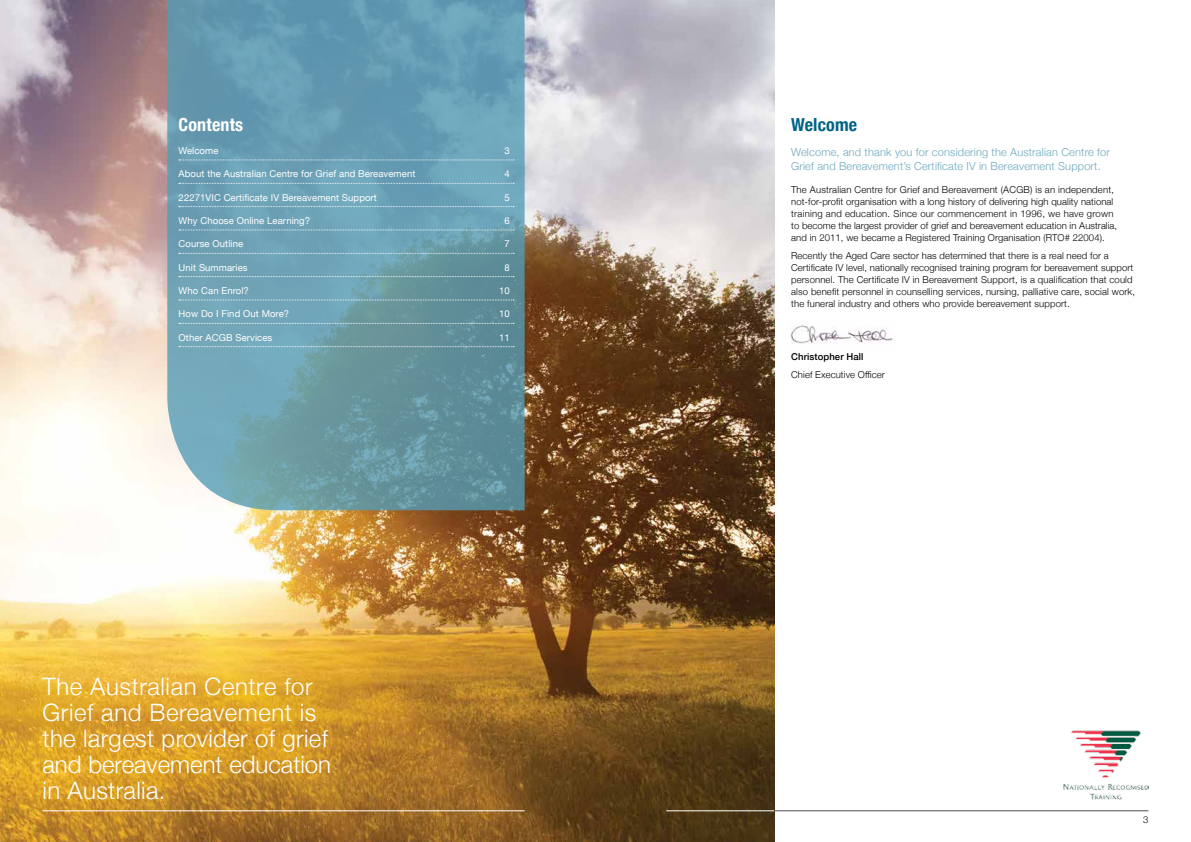
<style>
.page{position:relative;width:1191px;height:842px;background:#fff}
.page>*{position:absolute;margin:0;border:0;box-sizing:border-box;transform-origin:0 0}
.t1{font:300 24px/26px "Helvetica Neue";letter-spacing:.015em;color:#fff}
.t2{font:700 condensed 18px "Helvetica Neue";letter-spacing:.01em;color:#fff}
.t3{font:700 condensed 18px "Helvetica Neue";letter-spacing:.01em;color:#006385}
.t4{font:300 11px/14px "Helvetica Neue";letter-spacing:.015em;color:#6ca8be}
.t5{font:300 9.5px/12px "Helvetica Neue";letter-spacing:.01em;color:#000}
.t6{font:9.5px "Helvetica Neue";letter-spacing:.01em;color:#fff}
.t7{font:500 9.5px "Helvetica Neue";letter-spacing:.01em;color:#000}
</style>
<div class="page">
<img style="left:0;top:0;width:774px;height:842px">
<hr style="left:774px;top:810px;width:374px;height:1px;background:#4d4d4f">
<hr style="left:43px;top:810px;width:481px;height:1px;background:#fff">
<hr style="left:666px;top:810px;width:108px;height:1px;background:#fff">
<svg style="left:167px;top:0;width:357px;height:510px;background:#6b9dae"></svg>
<svg style="left:179px;top:160px;width:335px;height:1px"></svg>
<svg style="left:179px;top:183px;width:335px;height:1px"></svg>
<svg style="left:179px;top:206px;width:335px;height:1px"></svg>
<svg style="left:179px;top:230px;width:335px;height:1px"></svg>
<svg style="left:179px;top:253px;width:335px;height:1px"></svg>
<svg style="left:179px;top:276px;width:335px;height:1px"></svg>
<svg style="left:179px;top:300px;width:335px;height:1px"></svg>
<svg style="left:179px;top:323px;width:335px;height:1px"></svg>
<svg style="left:179px;top:346px;width:335px;height:1px"></svg>
<img style="left:1063px;top:731px;width:85px;height:68px">
<img style="left:791px;top:325px;width:103px;height:19px">
<h2 class="t2" style="left:179px;top:109px;width:66px">Contents</h2>
<p class="t6" style="left:179px;top:144px;width:41px">Welcome</p>
<p class="t6" style="left:504px;top:144px;width:7px">3</p>
<p class="t6" style="left:179px;top:167px;width:238px">About the Australian Centre for Grief and Bereavement</p>
<p class="t6" style="left:504px;top:167px;width:7px">4</p>
<p class="t6" style="left:179px;top:190px;width:200px">22271VIC Certificate IV Bereavement Support</p>
<p class="t6" style="left:504px;top:190px;width:7px">5</p>
<p class="t6" style="left:179px;top:214px;width:133px">Why Choose Online Learning?</p>
<p class="t6" style="left:504px;top:214px;width:7px">6</p>
<p class="t6" style="left:179px;top:237px;width:66px">Course Outline</p>
<p class="t6" style="left:504px;top:237px;width:7px">7</p>
<p class="t6" style="left:179px;top:260px;width:70px">Unit Summaries</p>
<p class="t6" style="left:504px;top:260px;width:7px">8</p>
<p class="t6" style="left:179px;top:284px;width:72px">Who Can Enrol?</p>
<p class="t6" style="left:499px;top:284px;width:12px">10</p>
<p class="t6" style="left:179px;top:307px;width:112px">How Do I Find Out More?</p>
<p class="t6" style="left:499px;top:307px;width:12px">10</p>
<p class="t6" style="left:179px;top:331px;width:95px">Other ACGB Services</p>
<p class="t6" style="left:499px;top:331px;width:12px">11</p>
<h1 class="t1" style="left:43px;top:672px;width:290px">The Australian Centre for<br>Grief and Bereavement is the largest provider of grief and bereavement education in Australia.</h1>
<h2 class="t3" style="left:791px;top:109px;width:68px">Welcome</h2>
<p class="t4" style="left:791px;top:144px;width:320px">Welcome, and thank you for considering the Australian Centre for<br>Grief and Bereavement’s Certificate IV in Bereavement Support.</p>
<p class="t5" style="left:791px;top:183px;width:327px">The Australian Centre for Grief and Bereavement (ACGB) is an independent, not-for-profit organisation with a long history of delivering high quality national training and education. Since our commencement in 1996, we have grown to become the largest provider of grief and bereavement education in Australia, and in 2011, we became a Registered Training Organisation (RTO# 22004).</p>
<p class="t5" style="left:791px;top:249px;width:345px">Recently the Aged Care sector has determined that there is a real need for a Certificate IV level, nationally recognised training program for bereavement support personnel. The Certificate IV in Bereavement Support, is a qualification that could also benefit personnel in counselling services, nursing, palliative care, social work, the funeral industry and others who provide bereavement support.</p>
<p class="t7" style="left:791px;top:349px;width:74px">Christopher Hall</p>
<p class="t5" style="left:791px;top:368px;width:95px">Chief Executive Officer</p>
<p class="t5" style="left:1143px;top:812px;width:7px">3</p>
</div>
